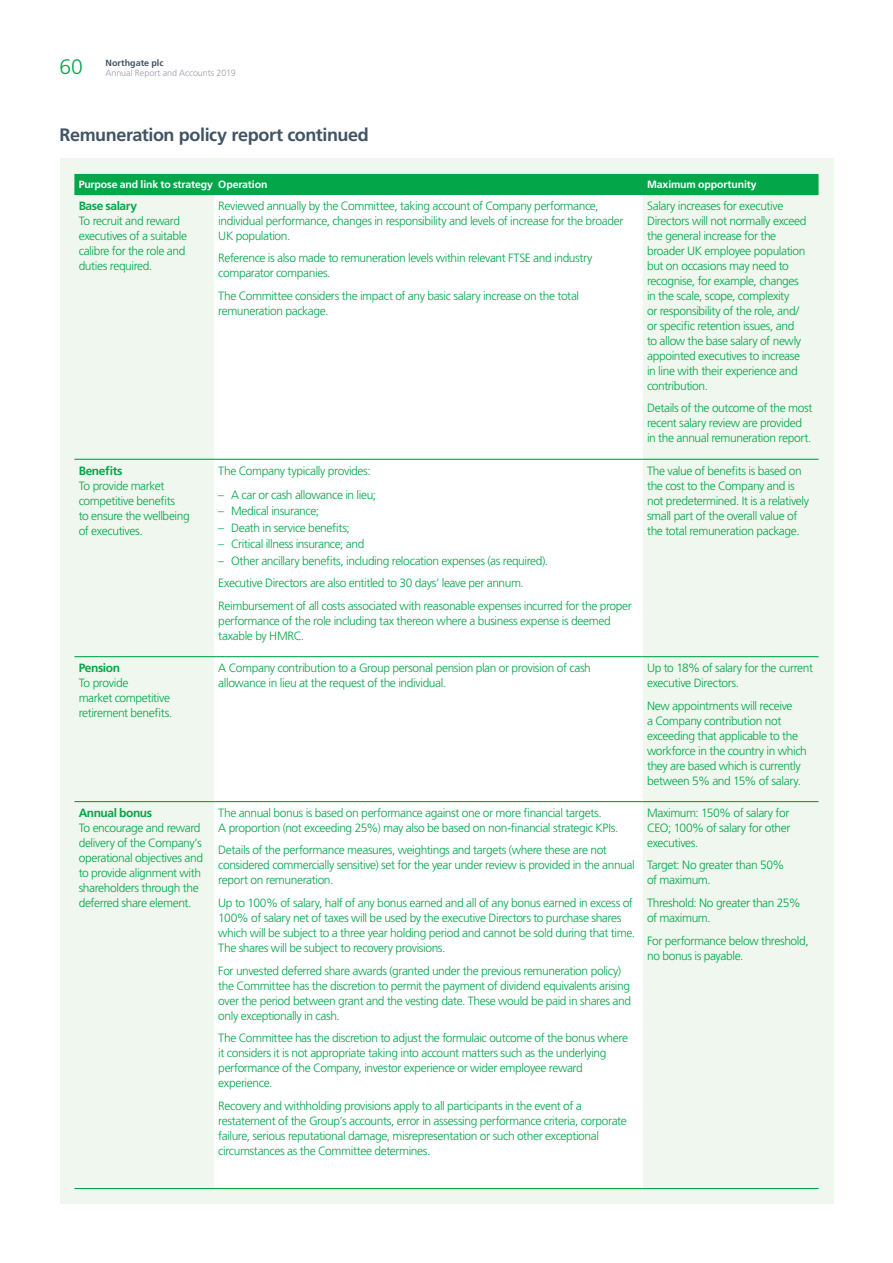
<style>
.page{position:relative;width:893px;height:1263px;background:#fff}
.page>*{position:absolute;margin:0;border:0;box-sizing:border-box;transform-origin:0 0}
.t1{font:300 21px "Frutiger LT Std";color:#04a64a}
.t2{font:700 18px "Frutiger LT Std";letter-spacing:-.02em;color:#415464}
.t3{font:300 12px/15px "Frutiger LT Std";letter-spacing:-.035em;color:#04a64a}
.t4{font:700 12px "Frutiger LT Std";letter-spacing:-.035em;color:#04a64a}
.t5{font:700 10.5px "Frutiger LT Std";letter-spacing:-.015em;color:#fff}
.t6{font:300 9px "Frutiger LT Std";letter-spacing:-.005em;color:#989da8}
.t7{font:700 9px "Frutiger LT Std";letter-spacing:.005em;color:#415464}
</style>
<div class="page">
<div style="left:60px;top:158px;width:773px;height:1045px;background:#eff7ee"></div>
<div style="left:74px;top:174px;width:744px;height:21px;background:#04a64a"></div>
<div style="left:214px;top:195px;width:429px;height:993px;background:#fff"></div>
<hr style="left:74px;top:459px;width:140px;height:1px;background:#04a64a">
<hr style="left:214px;top:459px;width:429px;height:1px;background:#04a64a">
<hr style="left:643px;top:459px;width:175px;height:1px;background:#04a64a">
<hr style="left:74px;top:656px;width:140px;height:1px;background:#04a64a">
<hr style="left:214px;top:656px;width:429px;height:1px;background:#04a64a">
<hr style="left:643px;top:656px;width:175px;height:1px;background:#04a64a">
<hr style="left:74px;top:801px;width:140px;height:1px;background:#04a64a">
<hr style="left:214px;top:801px;width:429px;height:1px;background:#04a64a">
<hr style="left:643px;top:801px;width:175px;height:1px;background:#04a64a">
<hr style="left:74px;top:1188px;width:140px;height:1px;background:#04a64a">
<hr style="left:214px;top:1188px;width:429px;height:1px;background:#04a64a">
<hr style="left:643px;top:1188px;width:175px;height:1px;background:#04a64a">
<h1 class="t1" style="left:60px;top:55px;width:25px">60</h1>
<p class="t7" style="left:105px;top:57px;width:60px">Northgate plc</p>
<p class="t6" style="left:105px;top:68px;width:132px">Annual Report and Accounts 2019</p>
<h2 class="t2" style="left:60px;top:125px;width:311px">Remuneration policy report continued</h2>
<p class="t5" style="left:79px;top:179px;width:190px">Purpose and link to strategy Operation</p>
<p class="t5" style="left:647px;top:179px;width:111px">Maximum opportunity</p>
<p class="t4" style="left:79px;top:198px;width:60px">Base salary</p>
<p class="t3" style="left:79px;top:213px;width:110px">To recruit and reward executives of a suitable calibre for the role and duties required.</p>
<p class="t3" style="left:218px;top:198px;width:407px">Reviewed annually by the Committee, taking account of Company performance, individual performance, changes in responsibility and levels of increase for the broader<br>UK population.</p>
<p class="t3" style="left:218px;top:251px;width:376px">Reference is also made to remuneration levels within relevant FTSE and industry comparator companies.</p>
<p class="t3" style="left:218px;top:288px;width:362px">The Committee considers the impact of any basic salary increase on the total remuneration package.</p>
<p class="t3" style="left:647px;top:198px;width:161px">Salary increases for executive<br>Directors will not normally exceed the general increase for the broader UK employee population but on occasions may need to recognise, for example, changes in the scale, scope, complexity<br>or responsibility of the role, and/ or specific retention issues, and to allow the base salary of newly appointed executives to increase in line with their experience and contribution.</p>
<p class="t3" style="left:647px;top:401px;width:167px">Details of the outcome of the most recent salary review are provided in the annual remuneration report.</p>
<p class="t4" style="left:79px;top:463px;width:45px">Benefits</p>
<p class="t3" style="left:79px;top:478px;width:113px">To provide market competitive benefits<br>to ensure the wellbeing of executives.</p>
<p class="t3" style="left:218px;top:463px;width:154px">The Company typically provides:</p>
<p class="t3" style="left:218px;top:487px;width:159px">– A car or cash allowance in lieu;</p>
<p class="t3" style="left:218px;top:504px;width:102px">– Medical insurance;</p>
<p class="t3" style="left:218px;top:520px;width:133px">– Death in service benefits;</p>
<p class="t3" style="left:218px;top:537px;width:148px">– Critical illness insurance; and</p>
<p class="t3" style="left:218px;top:549px;width:415px;line-height:22.5px">– Other ancillary benefits, including relocation expenses (as required).<br>Executive Directors are also entitled to 30 days’ leave per annum.<br>Reimbursement of all costs associated with reasonable expenses incurred for the proper</p>
<p class="t3" style="left:218px;top:613px;width:394px">performance of the role including tax thereon where a business expense is deemed taxable by HMRC.</p>
<p class="t3" style="left:647px;top:463px;width:164px">The value of benefits is based on the cost to the Company and is not predetermined. It is a relatively small part of the overall value of the total remuneration package.</p>
<p class="t4" style="left:79px;top:661px;width:43px">Pension</p>
<p class="t3" style="left:79px;top:676px;width:95px">To provide<br>market competitive retirement benefits.</p>
<p class="t3" style="left:218px;top:661px;width:374px">A Company contribution to a Group personal pension plan or provision of cash allowance in lieu at the request of the individual.</p>
<p class="t3" style="left:647px;top:661px;width:168px">Up to 18% of salary for the current executive Directors.</p>
<p class="t3" style="left:647px;top:698px;width:161px">New appointments will receive<br>a Company contribution not exceeding that applicable to the workforce in the country in which they are based which is currently between 5% and 15% of salary.</p>
<p class="t4" style="left:79px;top:806px;width:75px">Annual bonus</p>
<p class="t3" style="left:79px;top:820px;width:126px">To encourage and reward delivery of the Company’s operational objectives and to provide alignment with shareholders through the deferred share element.</p>
<p class="t3" style="left:218px;top:805px;width:402px">The annual bonus is based on performance against one or more financial targets.<br>A proportion (not exceeding 25%) may also be based on non-financial strategic KPIs.</p>
<p class="t3" style="left:218px;top:843px;width:418px">Details of the performance measures, weightings and targets (where these are not considered commercially sensitive) set for the year under review is provided in the annual report on remuneration.</p>
<p class="t3" style="left:218px;top:895px;width:418px">Up to 100% of salary, half of any bonus earned and all of any bonus earned in excess of 100% of salary net of taxes will be used by the executive Directors to purchase shares which will be subject to a three year holding period and cannot be sold during that time.<br>The shares will be subject to recovery provisions.</p>
<p class="t3" style="left:218px;top:963px;width:414px">For unvested deferred share awards (granted under the previous remuneration policy) the Committee has the discretion to permit the payment of dividend equivalents arising over the period between grant and the vesting date. These would be paid in shares and only exceptionally in cash.</p>
<p class="t3" style="left:218px;top:1030px;width:411px">The Committee has the discretion to adjust the formulaic outcome of the bonus where it considers it is not appropriate taking into account matters such as the underlying performance of the Company, investor experience or wider employee reward experience.</p>
<p class="t3" style="left:218px;top:1098px;width:410px">Recovery and withholding provisions apply to all participants in the event of a restatement of the Group’s accounts, error in assessing performance criteria, corporate failure, serious reputational damage, misrepresentation or such other exceptional circumstances as the Committee determines.</p>
<p class="t3" style="left:647px;top:805px;width:145px;text-align:justify">Maximum: 150% of salary for CEO; 100% of salary for other executives.</p>
<p class="t3" style="left:647px;top:858px;width:139px">Target: No greater than 50% of maximum.</p>
<p class="t3" style="left:647px;top:895px;width:155px">Threshold: No greater than 25% of maximum.</p>
<p class="t3" style="left:647px;top:933px;width:163px">For performance below threshold, no bonus is payable.</p>
</div>
